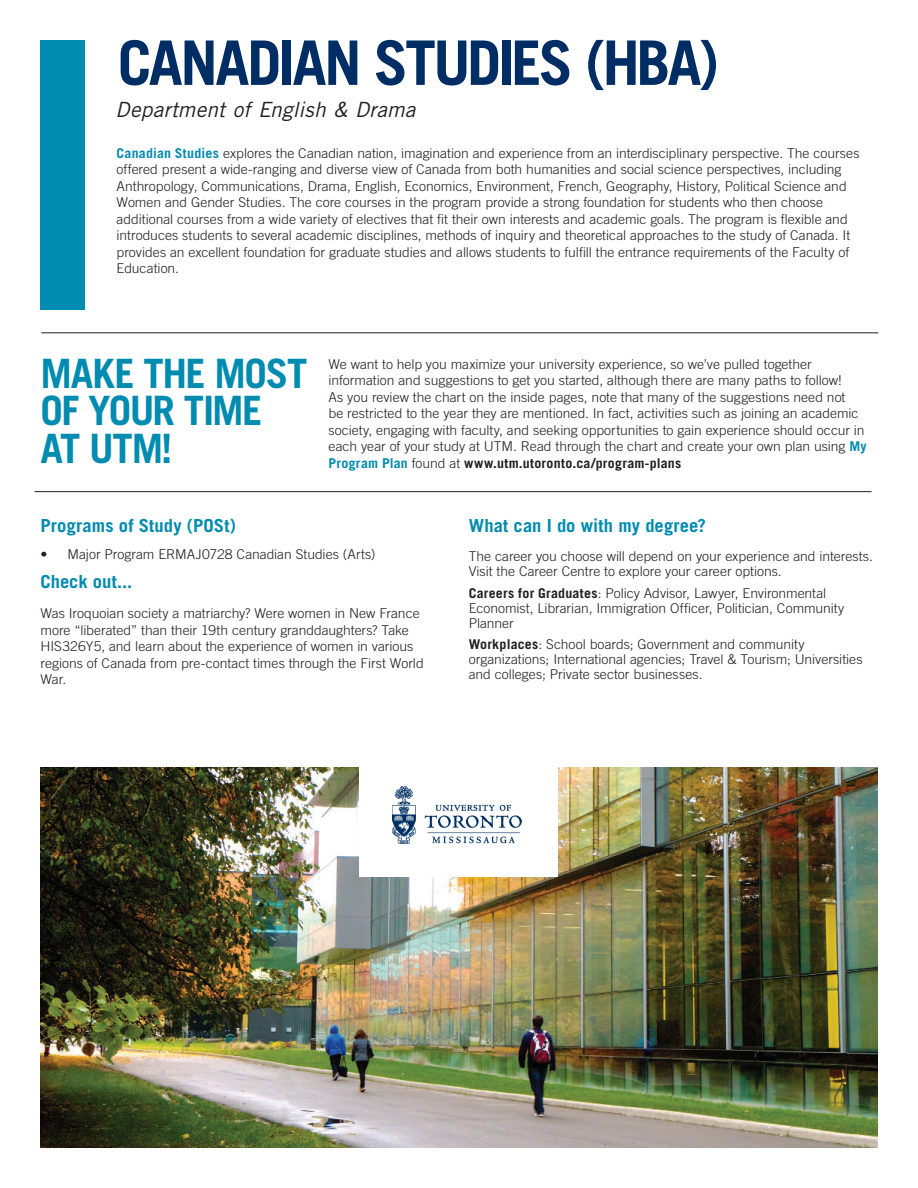
<style>
.page{position:relative;width:918px;height:1188px;background:#fff}
.page>*{position:absolute;margin:0;border:0;box-sizing:border-box;transform-origin:0 0}
.t1{font:700 61.5px "Trade Gothic LT Std";letter-spacing:-.05em;color:#002e64}
.t2{font:700 40.5px/37.5px "Trade Gothic LT Std";letter-spacing:-.035em;color:#008bb0}
.t3{font:italic 21px "Trade Gothic LT Std";letter-spacing:.01em;color:#231f20}
.t4{font:700 18px "Trade Gothic LT Std";letter-spacing:.005em;color:#008bb0}
.t5{font:300 13.5px/16.5px "Trade Gothic LT Std";color:#231f20}
.s1{font-weight:700;color:#008bb0}
.s2{font-weight:700}
</style>
<div class="page">
<img style="left:40px;top:768px;width:838px;height:380px">
<div style="left:40px;top:40px;width:45px;height:270px;background:#008bb0"></div>
<hr style="left:41px;top:333px;width:837px;height:1px;background:#231f20">
<hr style="left:35px;top:491px;width:837px;height:1px;background:#231f20">
<div style="left:360px;top:758px;width:198px;height:119px;background:#fff"></div>
<img style="left:392px;top:786px;width:130px;height:57px">
<h1 class="t1" style="left:118px;top:25px;width:603px">CANADIAN STUDIES (HBA)</h1>
<h3 class="t3" style="left:115px;top:97px;width:302px">Department of English &amp; Drama</h3>
<p class="t5" style="left:117px;top:144px;width:744px"><span class="s1">Canadian Studies</span> explores the Canadian nation, imagination and experience from an interdisciplinary perspective. The courses offered present a wide-ranging and diverse view of Canada from both humanities and social science perspectives, including Anthropology, Communications, Drama, English, Economics, Environment, French, Geography, History, Political Science and Women and Gender Studies. The core courses in the program provide a strong foundation for students who then choose additional courses from a wide variety of electives that fit their own interests and academic goals. The program is flexible and introduces students to several academic disciplines, methods of inquiry and theoretical approaches to the study of Canada. It provides an excellent foundation for graduate studies and allows students to fulfill the entrance requirements of the Faculty of Education.</p>
<h2 class="t2" style="left:40px;top:354px;width:268px">MAKE THE MOST<br>OF YOUR TIME<br>AT UTM!</h2>
<p class="t5" style="left:328px;top:356px;width:540px">We want to help you maximize your university experience, so we’ve pulled together information and suggestions to get you started, although there are many paths to follow!<br>As you review the chart on the inside pages, note that many of the suggestions need not<br>be restricted to the year they are mentioned. In fact, activities such as joining an academic society, engaging with faculty, and seeking opportunities to gain experience should occur in each year of your study at UTM. Read through the chart and create your own plan using <span class="s1">My Program Plan</span> found at <span class="s2">www.utm.utoronto.ca/program-plans</span></p>
<h3 class="t4" style="left:40px;top:515px;width:197px">Programs of Study (POSt)</h3>
<p class="t5" style="left:40px;top:546px;width:337px">• Major Program ERMAJ0728 Canadian Studies (Arts)</p>
<h3 class="t4" style="left:40px;top:571px;width:93px">Check out...</h3>
<p class="t5" style="left:40px;top:605px;width:385px">Was Iroquoian society a matriarchy? Were women in New France more “liberated” than their 19th century granddaughters? Take HIS326Y5, and learn about the experience of women in various regions of Canada from pre-contact times through the First World War.</p>
<h3 class="t4" style="left:469px;top:515px;width:239px">What can I do with my degree?</h3>
<p class="t5" style="left:469px;top:549px;width:406px;line-height:15px">The career you choose will depend on your experience and interests.<br>Visit the Career Centre to explore your career options.</p>
<p class="t5" style="left:469px;top:585px;width:377px;line-height:15px"><span class="s2">Careers for Graduates</span>: Policy Advisor, Lawyer, Environmental<br>Economist, Librarian, Immigration Officer, Politician, Community<br>Planner</p>
<p class="t5" style="left:469px;top:637px;width:395px;line-height:15px"><span class="s2">Workplaces</span>: School boards; Government and community organizations; International agencies; Travel &amp; Tourism; Universities and colleges; Private sector businesses.</p>
</div>
